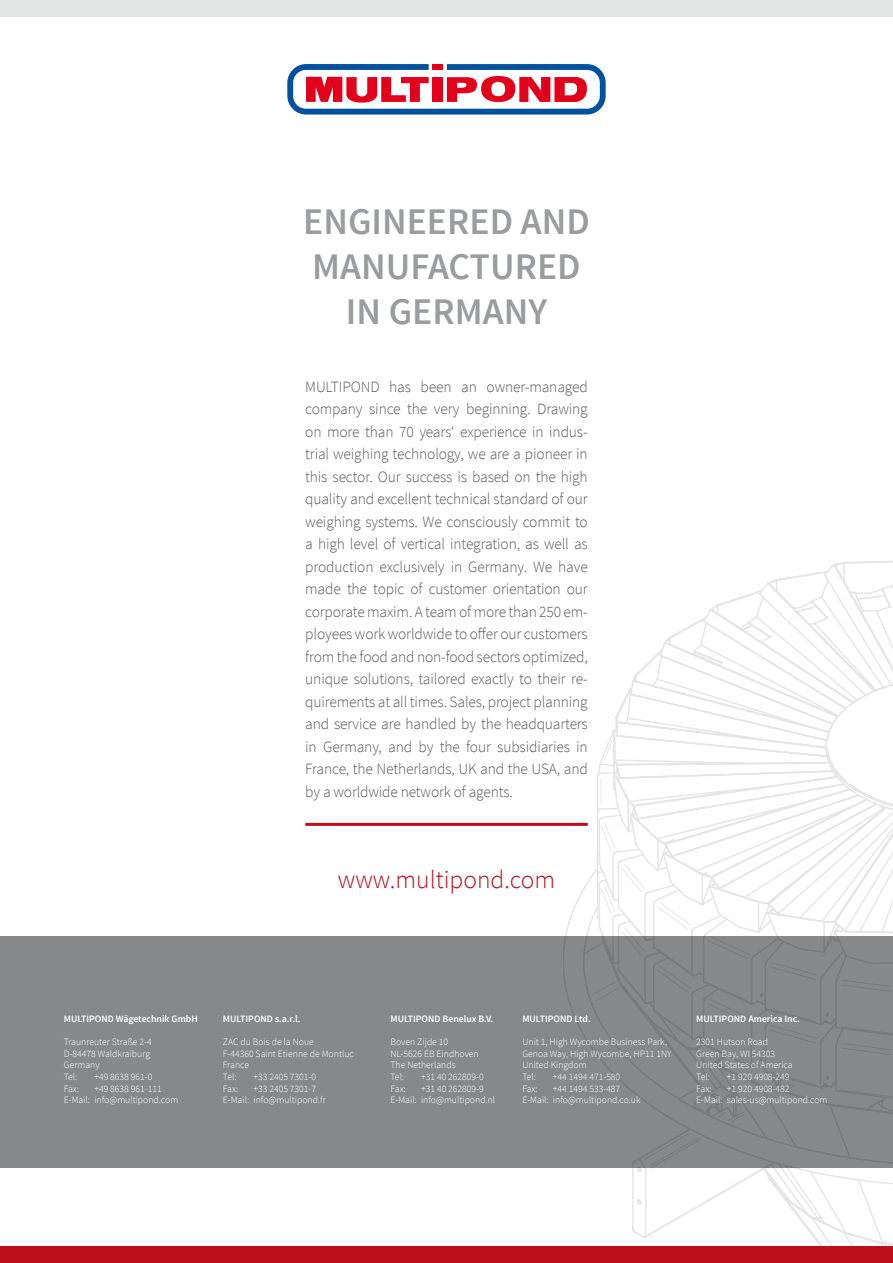
<style>
.page{position:relative;width:893px;height:1263px;background:#fff}
.page>*{position:absolute;margin:0;border:0;box-sizing:border-box;transform-origin:0 0}
.t1{font:600 37.5px/45px "Source Sans Pro";color:#9a9c9d;text-align:center}
.t2{font:300 25.5px "Source Sans Pro";color:#bc0e1d}
.t3{font:300 15.75px/22.5px "Source Sans Pro";letter-spacing:-.01em;color:#58585a;text-align:justify}
.t4{font:300 9.75px/11.7px "Source Sans Pro";color:#fff}
.t5{font:600 9.75px "Source Sans Pro";color:#fff}
</style>
<div class="page">
<div style="left:0;top:936px;width:893px;height:232px;background:#87888a"></div>
<div style="left:0;top:0;width:893px;height:17px;background:#e3e4e4"></div>
<svg style="left:750px;top:570px;width:143px;height:24px"></svg>
<svg style="left:597px;top:594px;width:296px;height:645px"></svg>
<svg style="left:563px;top:866px;width:330px;height:321px"></svg>
<svg style="left:582px;top:905px;width:311px;height:232px"></svg>
<svg style="left:287px;top:64px;width:319px;height:51px"></svg>
<div style="left:0;top:1246px;width:893px;height:17px;background:#bc0e1d"></div>
<hr style="left:305px;top:823px;width:283px;height:3px;background:#bc0e1d">
<h1 class="t1" style="left:303px;top:200px;width:288px">ENGINEERED AND<br>MANUFACTURED<br>IN GERMANY</h1>
<p class="t3" style="left:305px;top:375px;width:284px">MULTIPOND has been an owner-managed company since the very beginning. Drawing on more than 70 years‘ experience in indus&shy;trial weighing technology, we are a pioneer in this sector. Our success is based on the high quality and excellent technical standard of our weighing systems. We consciously commit to a high level of vertical integration, as well as production exclusively in Germany. We have made the topic of customer orientation our corporate maxim. A team of more than 250 em&shy;ployees work worldwide to offer our customers from the food and non-food sectors optimized, unique solutions, tailored exactly to their re&shy;quirements at all times. Sales, project planning and service are handled by the headquarters in Germany, and by the four subsidiaries in France, the Netherlands, UK and the USA, and by a worldwide network of agents.</p>
<h2 class="t2" style="left:338px;top:864px;width:219px">www.multipond.com</h2>
<p class="t5" style="left:64px;top:1012px;width:136px">MULTIPOND Wägetechnik GmbH</p>
<p class="t4" style="left:64px;top:1036px;width:90px">Traunreuter Straße 2-4<br>D-84478 Waldkraiburg<br>Germany<br>Tel:</p>
<p class="t4" style="left:94px;top:1071px;width:59px">+49 8638 961-0</p>
<p class="t5" style="left:223px;top:1012px;width:79px">MULTIPOND s.a.r.l.</p>
<p class="t4" style="left:223px;top:1036px;width:132px">ZAC du Bois de la Noue<br>F-44360 Saint Etienne de Montluc<br>France<br>Tel:</p>
<p class="t4" style="left:253px;top:1071px;width:64px">+33 2405 7301-0</p>
<p class="t5" style="left:390px;top:1012px;width:104px">MULTIPOND Benelux B.V.</p>
<p class="t4" style="left:390px;top:1036px;width:90px">Boven Zijde 10<br>NL-5626 EB Eindhoven<br>The Netherlands<br>Tel:</p>
<p class="t4" style="left:421px;top:1071px;width:64px">+31 40 262809-0</p>
<p class="t5" style="left:522px;top:1012px;width:70px">MULTIPOND Ltd.</p>
<p class="t4" style="left:522px;top:1036px;width:151px">Unit 1, High Wycombe Business Park,<br>Genoa Way, High Wycombe, HP11 1NY<br>United Kingdom<br>Tel:</p>
<p class="t4" style="left:553px;top:1071px;width:69px">+44 1494 471-580</p>
<p class="t5" style="left:696px;top:1012px;width:105px">MULTIPOND America Inc.</p>
<p class="t4" style="left:696px;top:1036px;width:98px">2301 Hutson Road<br>Green Bay, WI 54303<br>United States of America<br>Tel:</p>
<p class="t4" style="left:727px;top:1071px;width:64px">+1 920 4908-249</p>
<p class="t4" style="left:64px;top:1083px;width:17px">Fax:</p>
<p class="t4" style="left:64px;top:1083px;width:116px;text-indent:31px">+49 8638 961-111<br>E-Mail: info@multipond.com</p>
<p class="t4" style="left:223px;top:1083px;width:17px">Fax:</p>
<p class="t4" style="left:223px;top:1083px;width:104px;text-indent:31px">+33 2405 7301-7<br>E-Mail: info@multipond.fr</p>
<p class="t4" style="left:390px;top:1083px;width:17px">Fax:</p>
<p class="t4" style="left:390px;top:1083px;width:106px;text-indent:31px">+31 40 262809-9<br>E-Mail: info@multipond.nl</p>
<p class="t4" style="left:522px;top:1083px;width:17px">Fax:</p>
<p class="t4" style="left:522px;top:1083px;width:120px;text-indent:31px">+44 1494 533-487<br>E-Mail: info@multipond.co.uk</p>
<p class="t4" style="left:696px;top:1083px;width:17px">Fax:</p>
<p class="t4" style="left:696px;top:1083px;width:133px;text-indent:31px">+1 920 4908-482<br>E-Mail: sales-us@multipond.com</p>
</div>
